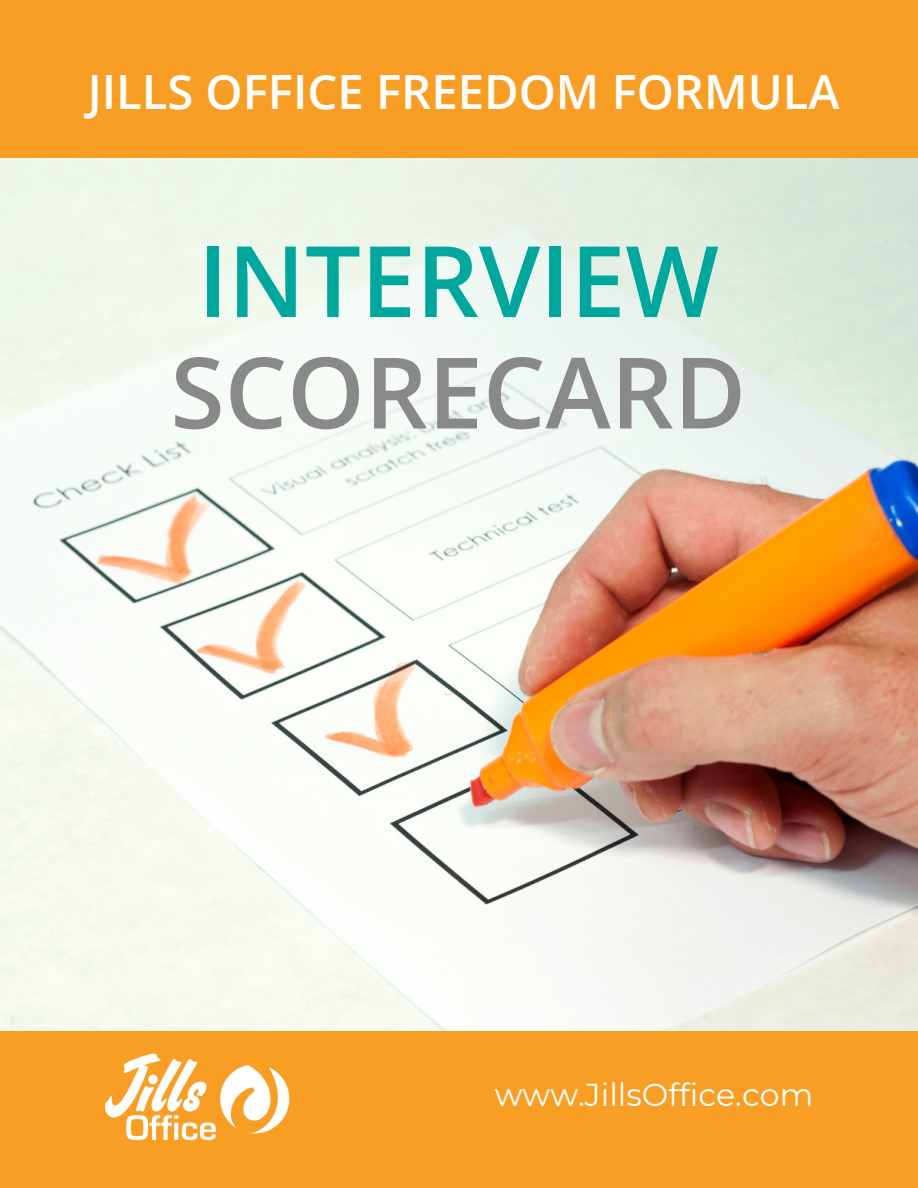
<style>
.page{position:relative;width:918px;height:1188px;background:#fff}
.page>*{position:absolute;margin:0;border:0;box-sizing:border-box;transform-origin:0 0}
.t1{font:600 98.7px/111.3px "Open Sans";color:#00a79d}
.t2{font:600 47.25px "Open Sans";color:#fff}
.t3{font:31.65px "Montserrat";color:#fff}
.s1{color:#898989}
</style>
<div class="page">
<div style="left:0;top:1030px;width:918px;height:158px;background:#f99e25"></div>
<div style="left:0;top:0;width:918px;height:175px;background:#f99e25"></div>
<img style="left:105px;top:1053px;width:185px;height:88px">
<img style="left:0;top:158px;width:918px;height:872px">
<p class="t2" style="left:88px;top:58px;width:753px">JILLS OFFICE FREEDOM FORMULA</p>
<p class="t1" style="left:170px;top:223px;width:577px">INTERVIEW<br><span class="s1">SCORECARD</span></p>
<p class="t3" style="left:495px;top:1075px;width:320px">www.JillsOffice.com</p>
</div>
